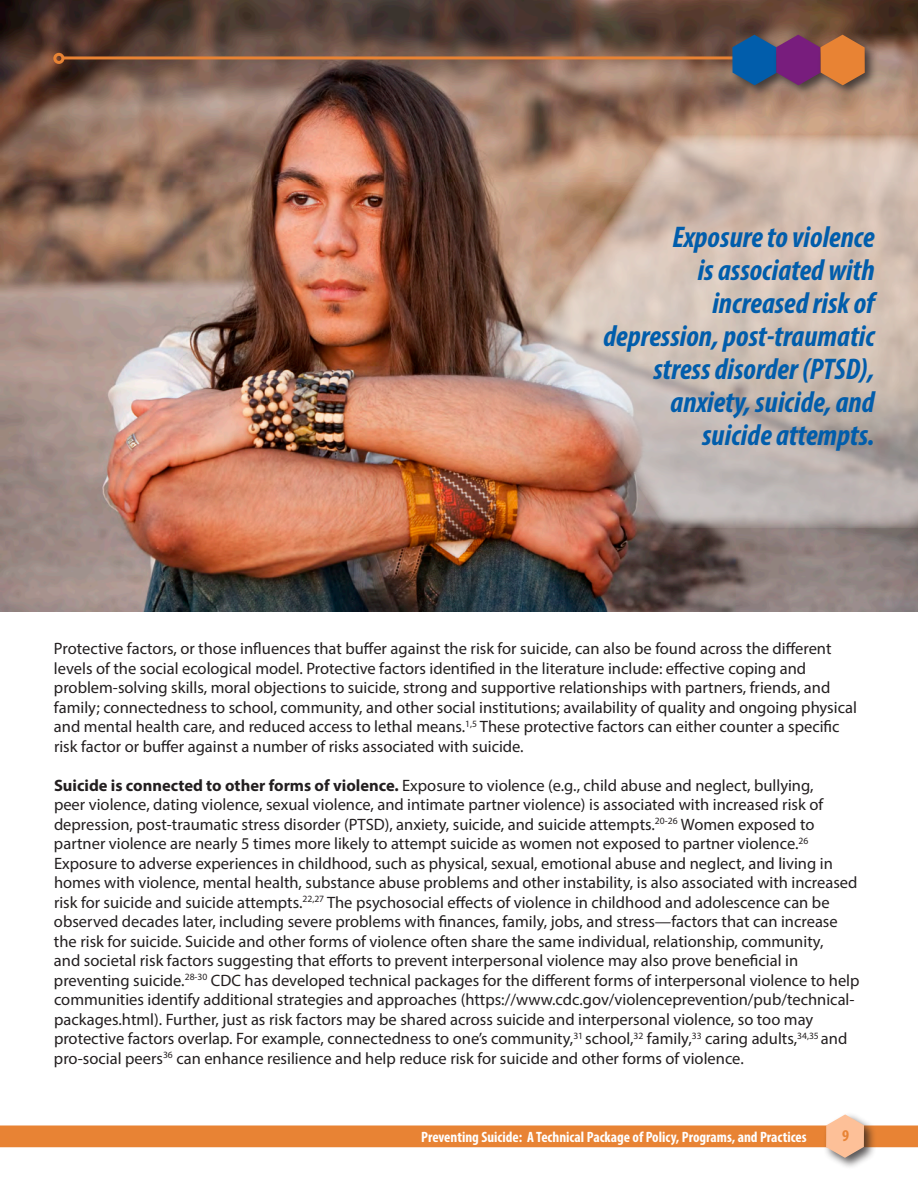
<style>
.page{position:relative;width:918px;height:1188px;background:#fff}
.page>*{position:absolute;margin:0;border:0;box-sizing:border-box;transform-origin:0 0}
.Body_Text{font:italic 700 condensed 30px "Myriad Pro";color:#015dab}
.t1{font:16.5px/19.5px "Myriad Pro";color:#231f20}
.t2{font:700 condensed 16.5px "Myriad Pro";color:#e88334}
.t3{font:700 condensed 15px "Myriad Pro";color:#fff}
.s1{font-weight:700}
</style>
<div class="page">
<div style="left:11px;top:1126px;width:907px;height:21px;background:#e88334"></div>
<div style="left:823px;top:1112px;width:54px;height:58px;background:#231f20;opacity:.75"></div>
<svg style="left:826px;top:1114px;width:38px;height:44px;background:#f0c3a5"></svg>
<img style="left:0;top:0;width:918px;height:611px">
<hr style="left:62px;top:56px;width:750px;height:3px;background:#e88334">
<div style="left:729px;top:32px;width:60px;height:66px;background:#231f20;opacity:.75"></div>
<div style="left:773px;top:32px;width:60px;height:66px;background:#231f20;opacity:.75"></div>
<div style="left:817px;top:32px;width:60px;height:66px;background:#231f20;opacity:.75"></div>
<svg style="left:732px;top:35px;width:133px;height:50px;background:#75556a"></svg>
<div style="left:53px;top:53px;width:11px;height:11px;border:3px solid #e88334;border-radius:50%"></div>
<svg style="left:538px;top:135px;width:380px;height:393px;background:#c7b1a6"></svg>
<p class="Body_Text" style="left:672px;top:219px;width:204px">Exposure to violence</p>
<p class="Body_Text" style="left:698px;top:252px;width:178px">is associated with</p>
<p class="Body_Text" style="left:712px;top:285px;width:164px">increased risk of</p>
<p class="Body_Text" style="left:603px;top:318px;width:273px">depression, post-traumatic</p>
<p class="Body_Text" style="left:653px;top:351px;width:223px">stress disorder (PTSD),</p>
<p class="Body_Text" style="left:671px;top:384px;width:205px">anxiety, suicide, and</p>
<p class="Body_Text" style="left:702px;top:417px;width:174px">suicide attempts.</p>
<p class="t1" style="left:54px;top:639px;width:804px">Protective factors, or those influences that buffer against the risk for suicide, can also be found across the different levels of the social ecological model. Protective factors identified in the literature include: effective coping and problem-solving skills, moral objections to suicide, strong and supportive relationships with partners, friends, and family; connectedness to school, community, and other social institutions; availability of quality and ongoing physical and mental health care, and reduced access to lethal means.<sup>1,5</sup> These protective factors can either counter a specific risk factor or buffer against a number of risks associated with suicide.</p>
<p class="t1" style="left:54px;top:775px;width:807px"><span class="s1">Suicide is connected to other forms of violence.</span> Exposure to violence (e.g., child abuse and neglect, bullying,<br>peer violence, dating violence, sexual violence, and intimate partner violence) is associated with increased risk of depression, post-traumatic stress disorder (PTSD), anxiety, suicide, and suicide attempts.<sup>20-26</sup> Women exposed to partner violence are nearly 5 times more likely to attempt suicide as women not exposed to partner violence.<sup>26<br></sup>Exposure to adverse experiences in childhood, such as physical, sexual, emotional abuse and neglect, and living in homes with violence, mental health, substance abuse problems and other instability, is also associated with increased risk for suicide and suicide attempts.<sup>22,27</sup> The psychosocial effects of violence in childhood and adolescence can be observed decades later, including severe problems with finances, family, jobs, and stress—factors that can increase the risk for suicide. Suicide and other forms of violence often share the same individual, relationship, community,<br>and societal risk factors suggesting that efforts to prevent interpersonal violence may also prove beneficial in preventing suicide.<sup>28-30</sup> CDC has developed technical packages for the different forms of interpersonal violence to help communities identify additional strategies and approaches (https://www.cdc.gov/violenceprevention/pub/technical-</p>
<p class="t1" style="left:54px;top:1009px;width:761px">packages.html). Further, just as risk factors may be shared across suicide and interpersonal violence, so too may</p>
<p class="t1" style="left:54px;top:1029px;width:795px">protective factors overlap. For example, connectedness to one’s community,<sup>31</sup> school,<sup>32</sup> family,<sup>33</sup> caring adults,<sup>34,35</sup> and pro-social peers<sup>36</sup> can enhance resilience and help reduce risk for suicide and other forms of violence.</p>
<p class="t3" style="left:421px;top:1127px;width:387px">Preventing Suicide: A Technical Package of Policy, Programs, and Practices</p>
<p class="t2" style="left:842px;top:1126px;width:9px">9</p>
</div>
